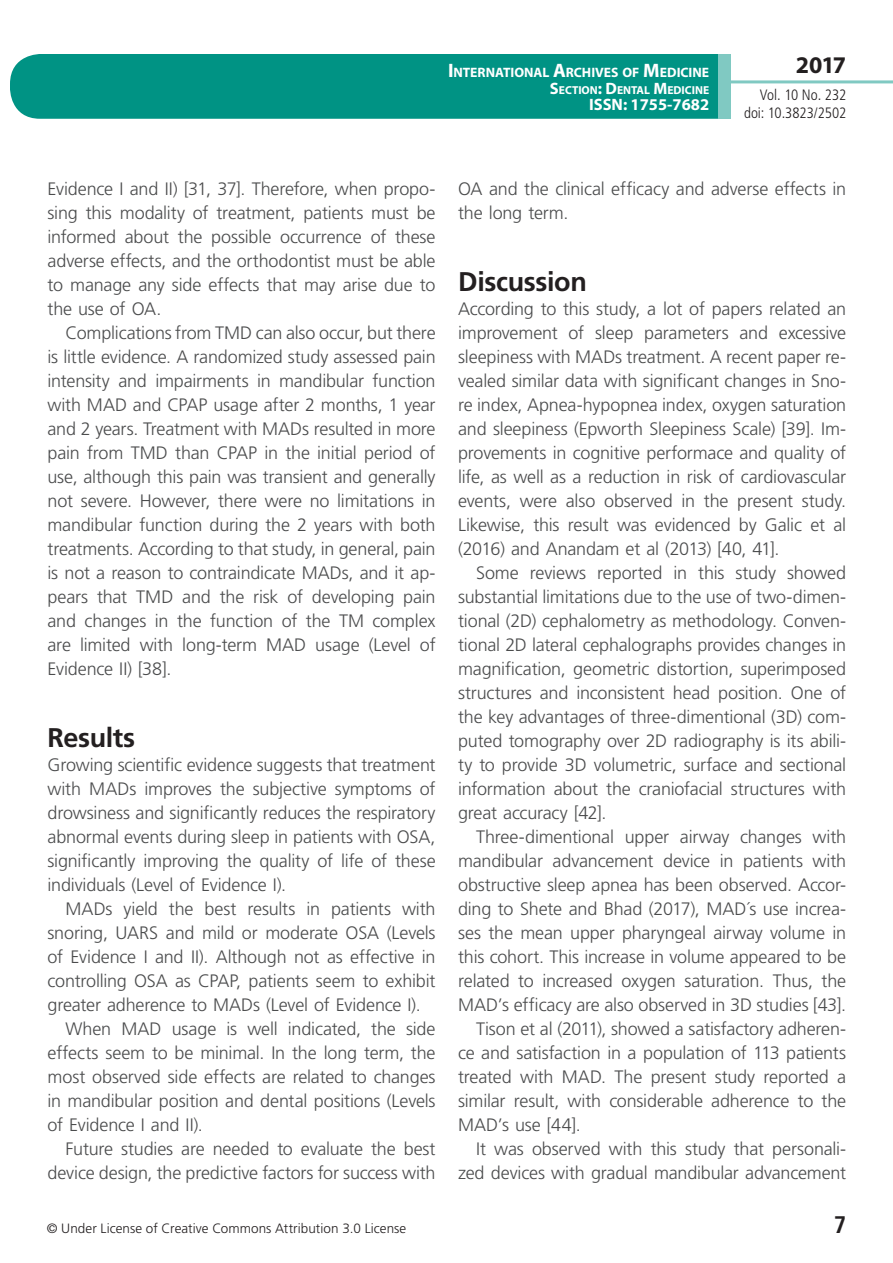
<style>
.page{position:relative;width:893px;height:1263px;background:#fff}
.page>*{position:absolute;margin:0;border:0;box-sizing:border-box;transform-origin:0 0}
.t1{font:700 27px "Frutiger LT Std";letter-spacing:-.015em;color:#231f20}
.t2{font:700 24px "Myriad Pro";color:#231f20}
.t3{font:700 condensed 24px "Frutiger LT Std";color:#231f20}
.t4{font:300 18px/24px "Frutiger LT Std";letter-spacing:-.01em;color:#4b4c4d;text-align:justify}
.t5{font:700 16.5px "Myriad Pro";color:#fff}
.t6{font:300 condensed 15px/18px "Frutiger LT Std";color:#231f20;text-align:right}
.t7{font:700 13.65px "Myriad Pro";letter-spacing:-.005em;color:#fff}
.t8{font:300 13.5px "Frutiger LT Std";letter-spacing:.005em;color:#231f20}
.t9{font:700 11.55px "Myriad Pro";color:#fff}
.s1{font-size:19.5px}
.s2{font-size:16.5px}
</style>
<div class="page">
<div style="left:10px;top:54px;width:775px;height:65px;background:#009384;border-radius:30px"></div>
<div style="left:732px;top:0;width:161px;height:157px;background:#fff"></div>
<hr style="left:730px;top:80px;width:163px;height:3px;background:#80c9c2">
<div style="left:718px;top:54px;width:13px;height:65px;background:#80c9c2"></div>
<p class="t7" style="left:448px;top:64px;width:263px"><span class="s1">I</span>NTERNATIONAL <span class="s1">A</span>RCHIVES OF <span class="s1">M</span>EDICINE</p>
<p class="t9" style="left:550px;top:82px;width:161px"><span class="s2">S</span>ECTION<span class="s2">: D</span>ENTAL <span class="s2">M</span>EDICINE</p>
<p class="t5" style="left:589px;top:94px;width:122px">ISSN: 1755-7682</p>
<h2 class="t2" style="left:796px;top:49px;width:52px">2017</h2>
<p class="t6" style="left:744px;top:86px;width:104px">Vol. 10 No. 232 doi: 10.3823/2502</p>
<p class="t4" style="left:48px;top:177px;width:390px">Evidence I and II) [31, 37]. Therefore, when propo&shy;sing this modality of treatment, patients must be informed about the possible occurrence of these adverse effects, and the orthodontist must be able to manage any side effects that may arise due to the use of OA.</p>
<p class="t4" style="left:48px;top:321px;width:390px;text-indent:18px">Complications from TMD can also occur, but there is little evidence. A randomized study assessed pain intensity and impairments in mandibular function with MAD and CPAP usage after 2 months, 1 year and 2 years. Treatment with MADs resulted in more pain from TMD than CPAP in the initial period of use, although this pain was transient and generally not severe. However, there were no limitations in mandibular function during the 2 years with both treatments. According to that study, in general, pain is not a reason to contraindicate MADs, and it ap&shy;pears that TMD and the risk of developing pain and changes in the function of the TM complex are limited with long-term MAD usage (Level of Evidence II) [38].</p>
<h1 class="t1" style="left:48px;top:722px;width:89px">Results</h1>
<p class="t4" style="left:48px;top:753px;width:390px">Growing scientific evidence suggests that treatment with MADs improves the subjective symptoms of drowsiness and significantly reduces the respiratory abnormal events during sleep in patients with OSA, significantly improving the quality of life of these individuals (Level of Evidence I).</p>
<p class="t4" style="left:66px;top:897px;width:372px">MADs yield the best results in patients with</p>
<p class="t4" style="left:48px;top:921px;width:390px">snoring, UARS and mild or moderate OSA (Levels</p>
<p class="t4" style="left:48px;top:945px;width:390px">of Evidence I and II). Although not as effective in</p>
<p class="t4" style="left:48px;top:969px;width:390px">controlling OSA as CPAP, patients seem to exhibit</p>
<p class="t4" style="left:48px;top:993px;width:375px">greater adherence to MADs (Level of Evidence I).</p>
<p class="t4" style="left:66px;top:1017px;width:371px">When MAD usage is well indicated, the side</p>
<p class="t4" style="left:48px;top:1041px;width:390px">effects seem to be minimal. In the long term, the</p>
<p class="t4" style="left:48px;top:1065px;width:390px">most observed side effects are related to changes</p>
<p class="t4" style="left:48px;top:1089px;width:390px">in mandibular position and dental positions (Levels</p>
<p class="t4" style="left:48px;top:1113px;width:157px">of Evidence I and II).</p>
<p class="t4" style="left:66px;top:1137px;width:372px">Future studies are needed to evaluate the best</p>
<p class="t4" style="left:48px;top:1161px;width:390px">device design, the predictive factors for success with</p>
<p class="t4" style="left:458px;top:177px;width:390px">OA and the clinical efficacy and adverse effects in the long term.</p>
<h1 class="t1" style="left:458px;top:266px;width:130px">Discussion</h1>
<p class="t4" style="left:458px;top:297px;width:390px">According to this study, a lot of papers related an improvement of sleep parameters and excessive sleepiness with MADs treatment. A recent paper re&shy;vealed similar data with significant changes in Sno&shy;re index, Apnea-hypopnea index, oxygen saturation and sleepiness (Epworth Sleepiness Scale) [39]. Im&shy;provements in cognitive performace and quality of life, as well as a reduction in risk of cardiovascular events, were also observed in the present study.<br>Likewise, this result was evidenced by Galic et al (2016) and Anandam et al (2013) [40, 41].</p>
<p class="t4" style="left:458px;top:561px;width:390px;text-indent:18px">Some reviews reported in this study showed substantial limitations due to the use of two-dimen&shy;tional (2D) cephalometry as methodology. Conven&shy;tional 2D lateral cephalographs provides changes in magnification, geometric distortion, superimposed structures and inconsistent head position. One of the key advantages of three-dimentional (3D) com&shy;puted tomography over 2D radiography is its abili&shy;ty to provide 3D volumetric, surface and sectional information about the craniofacial structures with great accuracy [42].</p>
<p class="t4" style="left:476px;top:825px;width:372px">Three-dimentional upper airway changes with</p>
<p class="t4" style="left:458px;top:849px;width:390px">mandibular advancement device in patients with</p>
<p class="t4" style="left:458px;top:873px;width:390px">obstructive sleep apnea has been observed. Accor-</p>
<p class="t4" style="left:458px;top:897px;width:390px">ding to Shete and Bhad (2017), MAD´s use increa-</p>
<p class="t4" style="left:458px;top:921px;width:390px">ses the mean upper pharyngeal airway volume in</p>
<p class="t4" style="left:458px;top:945px;width:390px">this cohort. This increase in volume appeared to be</p>
<p class="t4" style="left:458px;top:969px;width:390px">related to increased oxygen saturation. Thus, the</p>
<p class="t4" style="left:458px;top:993px;width:390px">MAD’s efficacy are also observed in 3D studies [43].</p>
<p class="t4" style="left:476px;top:1017px;width:372px">Tison et al (2011), showed a satisfactory adheren-</p>
<p class="t4" style="left:458px;top:1041px;width:389px">ce and satisfaction in a population of 113 patients</p>
<p class="t4" style="left:458px;top:1065px;width:390px">treated with MAD. The present study reported a</p>
<p class="t4" style="left:458px;top:1089px;width:390px">similar result, with considerable adherence to the</p>
<p class="t4" style="left:458px;top:1113px;width:124px">MAD’s use [44].</p>
<p class="t4" style="left:476px;top:1137px;width:372px">It was observed with this study that personali-</p>
<p class="t4" style="left:458px;top:1161px;width:390px">zed devices with gradual mandibular advancement</p>
<p class="t8" style="left:47px;top:1220px;width:361px">© Under License of Creative Commons Attribution 3.0 License</p>
<h2 class="t3" style="left:834px;top:1210px;width:14px">7</h2>
</div>
